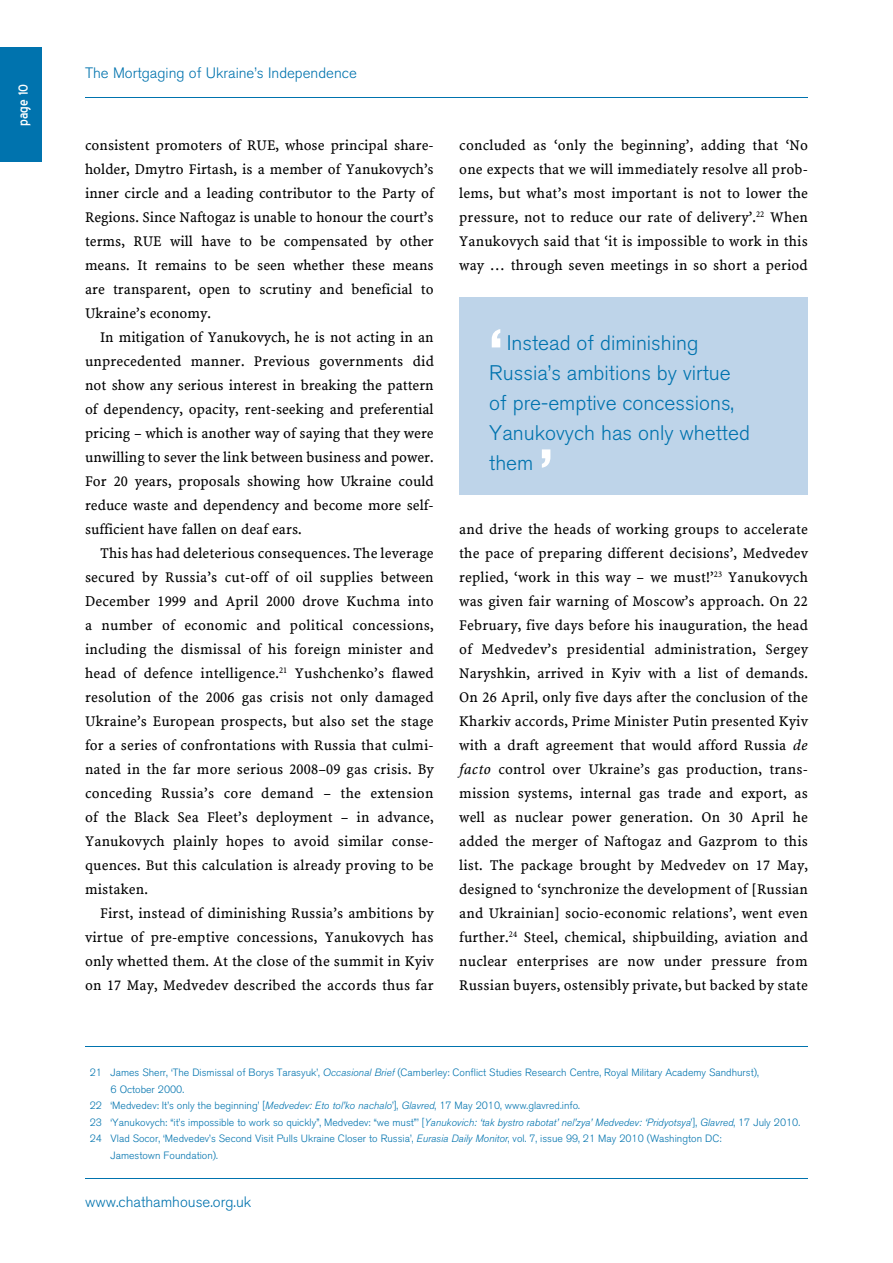
<style>
.page{position:relative;width:893px;height:1263px;background:#fff}
.page>*{position:absolute;margin:0;border:0;box-sizing:border-box;transform-origin:0 0}
.t1{font:700 54px "Akzidenz Grotesk BE";color:#fff}
.t2{font:300 21px/30px "Akzidenz Grotesk BE";color:#0073ae}
.t3{font:16.5px "Blue Highway";color:#fff}
.t4{font:15px/24px "Minion Web Pro";letter-spacing:.01em;color:#000;text-align:justify}
.t5{font:300 15px "Akzidenz Grotesk BE";color:#0073ae}
.t6{font:300 10.5px "Akzidenz Grotesk BE";color:#0073ae}
.s1{font-style:italic}
</style>
<div class="page">
<hr style="left:85px;top:1178px;width:723px;height:1px;background:#0073ae">
<hr style="left:85px;top:97px;width:723px;height:1px;background:#0073ae">
<div style="left:0;top:47px;width:42px;height:115px;background:#0073ae"></div>
<div style="left:459px;top:297px;width:349px;height:197px;background:#bed4e9"></div>
<hr style="left:85px;top:1046px;width:723px;height:1px;background:#0073ae">
<p class="t3" style="left:16px;top:126px;width:43px;rotate:-90deg">page 10</p>
<p class="t5" style="left:85px;top:64px;width:273px">The Mortgaging of Ukraine’s Independence</p>
<p class="t4" style="left:85px;top:133px;width:350px">consistent promoters of RUE, whose principal share&shy;holder, Dmytro Firtash, is a member of Yanukovych’s inner circle and a leading contributor to the Party of Regions. Since Naftogaz is unable to honour the court’s terms, RUE will have to be compensated by other means. It remains to be seen whether these means are transparent, open to scrutiny and beneficial to Ukraine’s economy.</p>
<p class="t4" style="left:85px;top:325px;width:350px;text-indent:15px">In mitigation of Yanukovych, he is not acting in an unprecedented manner. Previous governments did not show any serious interest in breaking the pattern of dependency, opacity, rent-seeking and preferential pricing – which is another way of saying that they were unwilling to sever the link between business and power.<br>For 20 years, proposals showing how Ukraine could reduce waste and dependency and become more self&shy;sufficient have fallen on deaf ears.</p>
<p class="t4" style="left:85px;top:541px;width:350px;text-indent:15px">This has had deleterious consequences. The leverage secured by Russia’s cut-off of oil supplies between December 1999 and April 2000 drove Kuchma into a number of economic and political concessions, including the dismissal of his foreign minister and head of defence intelligence.<sup>21</sup> Yushchenko’s flawed resolution of the 2006 gas crisis not only damaged Ukraine’s European prospects, but also set the stage for a series of confrontations with Russia that culmi&shy;nated in the far more serious 2008–09 gas crisis. By conceding Russia’s core demand – the extension of the Black Sea Fleet’s deployment – in advance, Yanukovych plainly hopes to avoid similar conse&shy;quences. But this calculation is already proving to be mistaken.</p>
<p class="t4" style="left:85px;top:901px;width:350px;text-indent:15px">First, instead of diminishing Russia’s ambitions by virtue of pre-emptive concessions, Yanukovych has only whetted them. At the close of the summit in Kyiv on 17 May, Medvedev described the accords thus far</p>
<p class="t4" style="left:459px;top:133px;width:350px">concluded as ‘only the beginning’, adding that ‘No one expects that we will immediately resolve all prob&shy;lems, but what’s most important is not to lower the pressure, not to reduce our rate of delivery’.<sup>22</sup> When Yanukovych said that ‘it is impossible to work in this way … through seven meetings in so short a period</p>
<h1 class="t1" style="left:489px;top:317px;width:15px">‘</h1>
<h2 class="t2" style="left:489px;top:328px;width:262px;text-indent:18px">Instead of diminishing<br>Russia’s ambitions by virtue of pre-emptive concessions,<br>Yanukovych has only whetted them</h2>
<h1 class="t1" style="left:539px;top:437px;width:15px">’</h1>
<p class="t4" style="left:459px;top:517px;width:350px">and drive the heads of working groups to accelerate the pace of preparing different decisions’, Medvedev replied, ‘work in this way – we must!’<sup>23</sup> Yanukovych was given fair warning of Moscow’s approach. On 22<br>February, five days before his inauguration, the head of Medvedev’s presidential administration, Sergey Naryshkin, arrived in Kyiv with a list of demands.<br>On 26 April, only five days after the conclusion of the Kharkiv accords, Prime Minister Putin presented Kyiv with a draft agreement that would afford Russia <span class="s1">de facto</span> control over Ukraine’s gas production, trans&shy;mission systems, internal gas trade and export, as well as nuclear power generation. On 30 April he added the merger of Naftogaz and Gazprom to this list. The package brought by Medvedev on 17 May, designed to ‘synchronize the development of [Russian and Ukrainian] socio-economic relations’, went even further.<sup>24</sup> Steel, chemical, shipbuilding, aviation and nuclear enterprises are now under pressure from Russian buyers, ostensibly private, but backed by state</p>
<p class="t6" style="left:90px;top:1066px;width:670px">21 James Sherr, ‘The Dismissal of Borys Tarasyuk’, <span class="s1">Occasional Brief</span> (Camberley: Conflict Studies Research Centre, Royal Military Academy Sandhurst),</p>
<p class="t6" style="left:111px;top:1083px;width:75px">6 October 2000.</p>
<p class="t6" style="left:90px;top:1099px;width:492px">22 ‘Medvedev: It’s only the beginning’ [<span class="s1">Medvedev: Eto tol’ko nachalo</span>’], <span class="s1">Glavred</span>, 17 May 2010, www.glavred.info.</p>
<p class="t6" style="left:90px;top:1116px;width:712px">23 ‘Yanukovych: “it’s impossible to work so quickly”, Medvedev: “we must”’ [<span class="s1">Yanukovich: ‘tak bystro rabotat’ nel’zya’ Medvedev: ‘Pridyotsya</span>’], <span class="s1">Glavred</span>, 17 July 2010.</p>
<p class="t6" style="left:90px;top:1132px;width:633px">24 Vlad Socor, ‘Medvedev’s Second Visit Pulls Ukraine Closer to Russia’, <span class="s1">Eurasia Daily Monitor</span>, vol. 7, issue 99, 21 May 2010 (Washington DC:</p>
<p class="t6" style="left:111px;top:1149px;width:109px">Jamestown Foundation).</p>
<p class="t5" style="left:85px;top:1193px;width:168px">www.chathamhouse.org.uk</p>
</div>
